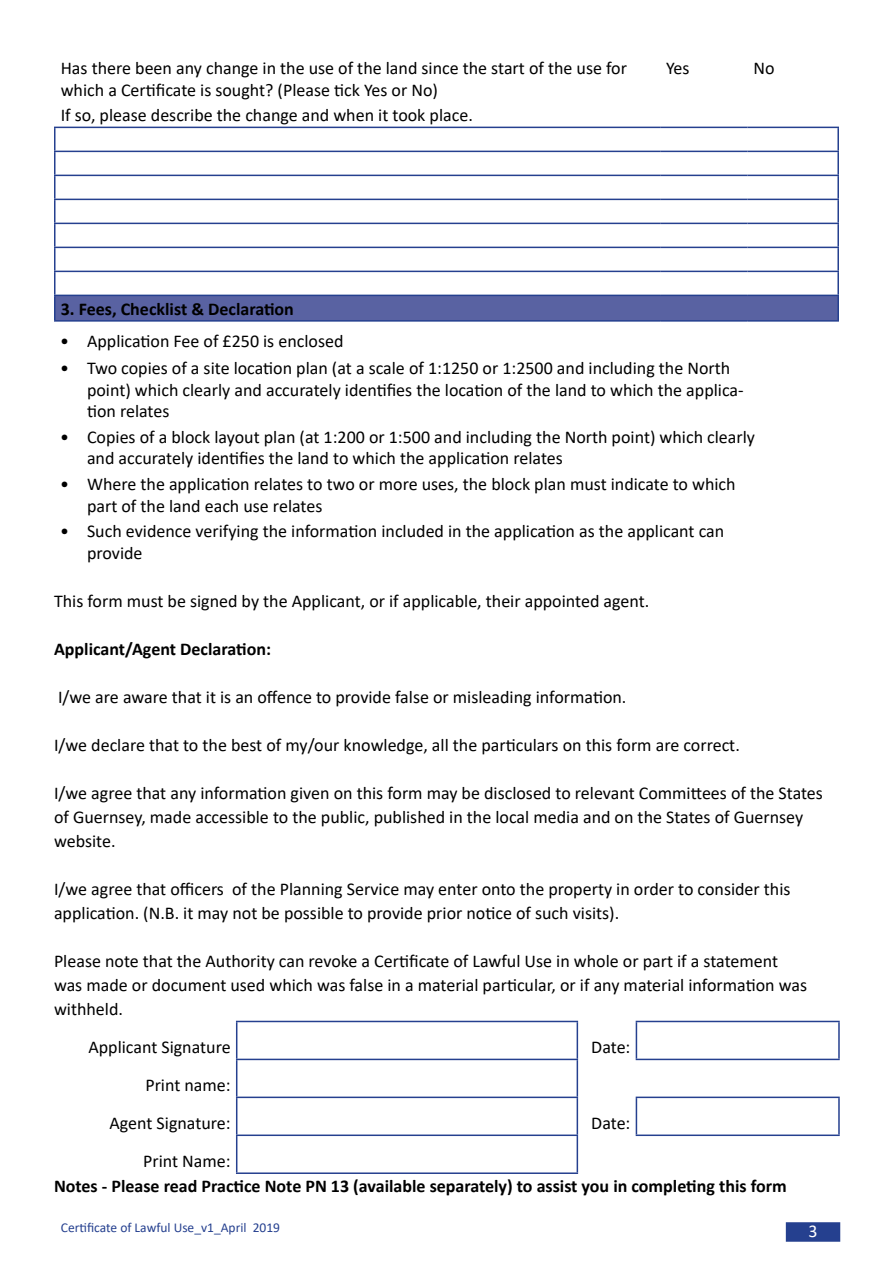
<style>
.page{position:relative;width:893px;height:1263px;background:#fff}
.page>*{position:absolute;margin:0;border:0;box-sizing:border-box;transform-origin:0 0}
.t1{font:18px/21.6px "Calibri";color:#000}
.t2{font:700 18px "Calibri";color:#000}
.t3{font:18px "Calibri";color:#fff}
.t4{font:13.5px "Calibri";color:#25408f}
</style>
<div class="page">
<div style="left:787px;top:1223px;width:52px;height:18px;background:#25408f"></div>
<div style="left:786px;top:1222px;width:54px;height:20px;border:2px solid #25408f"></div>
<div style="left:55px;top:295px;width:783px;height:26px;background:#5962a2"></div>
<hr style="left:54px;top:152px;width:2px;height:23px;background:#25408f">
<hr style="left:837px;top:152px;width:2px;height:23px;background:#25408f">
<hr style="left:54px;top:175px;width:606px;height:1px;background:#25408f">
<hr style="left:54px;top:176px;width:2px;height:23px;background:#25408f">
<hr style="left:660px;top:175px;width:87px;height:1px;background:#25408f">
<hr style="left:747px;top:175px;width:92px;height:1px;background:#25408f">
<hr style="left:837px;top:176px;width:2px;height:23px;background:#25408f">
<hr style="left:54px;top:224px;width:2px;height:23px;background:#25408f">
<hr style="left:837px;top:224px;width:2px;height:23px;background:#25408f">
<hr style="left:54px;top:295px;width:606px;height:1px;background:#25408f">
<hr style="left:660px;top:295px;width:87px;height:1px;background:#25408f">
<hr style="left:747px;top:295px;width:92px;height:1px;background:#25408f">
<hr style="left:54px;top:199px;width:606px;height:1px;background:#25408f">
<hr style="left:54px;top:200px;width:2px;height:23px;background:#25408f">
<hr style="left:660px;top:199px;width:87px;height:1px;background:#25408f">
<hr style="left:747px;top:199px;width:92px;height:1px;background:#25408f">
<hr style="left:837px;top:200px;width:2px;height:23px;background:#25408f">
<hr style="left:54px;top:223px;width:606px;height:1px;background:#25408f">
<hr style="left:660px;top:223px;width:87px;height:1px;background:#25408f">
<hr style="left:747px;top:223px;width:92px;height:1px;background:#25408f">
<hr style="left:54px;top:247px;width:606px;height:1px;background:#25408f">
<hr style="left:54px;top:248px;width:2px;height:23px;background:#25408f">
<hr style="left:660px;top:247px;width:87px;height:1px;background:#25408f">
<hr style="left:747px;top:247px;width:92px;height:1px;background:#25408f">
<hr style="left:837px;top:248px;width:2px;height:23px;background:#25408f">
<hr style="left:54px;top:127px;width:606px;height:1px;background:#25408f">
<hr style="left:660px;top:127px;width:87px;height:1px;background:#25408f">
<hr style="left:747px;top:127px;width:92px;height:1px;background:#25408f">
<hr style="left:54px;top:128px;width:2px;height:23px;background:#25408f">
<hr style="left:837px;top:128px;width:2px;height:23px;background:#25408f">
<hr style="left:54px;top:151px;width:606px;height:1px;background:#25408f">
<hr style="left:660px;top:151px;width:87px;height:1px;background:#25408f">
<hr style="left:747px;top:151px;width:92px;height:1px;background:#25408f">
<hr style="left:54px;top:271px;width:606px;height:1px;background:#25408f">
<hr style="left:54px;top:272px;width:2px;height:23px;background:#25408f">
<hr style="left:660px;top:271px;width:87px;height:1px;background:#25408f">
<hr style="left:747px;top:271px;width:92px;height:1px;background:#25408f">
<hr style="left:837px;top:272px;width:2px;height:23px;background:#25408f">
<hr style="left:54px;top:296px;width:2px;height:24px;background:#25408f">
<hr style="left:837px;top:296px;width:2px;height:24px;background:#25408f">
<hr style="left:54px;top:320px;width:606px;height:2px;background:#25408f">
<hr style="left:660px;top:320px;width:87px;height:2px;background:#25408f">
<hr style="left:747px;top:320px;width:92px;height:2px;background:#25408f">
<hr style="left:236px;top:1021px;width:342px;height:1px;background:#25408f">
<hr style="left:236px;top:1022px;width:1px;height:37px;background:#25408f">
<hr style="left:577px;top:1022px;width:1px;height:37px;background:#25408f">
<hr style="left:236px;top:1059px;width:342px;height:1px;background:#25408f">
<hr style="left:236px;top:1060px;width:1px;height:36px;background:#25408f">
<hr style="left:577px;top:1060px;width:1px;height:36px;background:#25408f">
<hr style="left:236px;top:1096px;width:342px;height:2px;background:#25408f">
<hr style="left:236px;top:1098px;width:1px;height:36px;background:#25408f">
<hr style="left:577px;top:1098px;width:1px;height:36px;background:#25408f">
<hr style="left:236px;top:1134px;width:342px;height:2px;background:#25408f">
<hr style="left:236px;top:1136px;width:1px;height:36px;background:#25408f">
<hr style="left:577px;top:1136px;width:1px;height:36px;background:#25408f">
<hr style="left:236px;top:1172px;width:342px;height:2px;background:#25408f">
<hr style="left:636px;top:1021px;width:204px;height:1px;background:#25408f">
<hr style="left:636px;top:1022px;width:1px;height:37px;background:#25408f">
<hr style="left:838px;top:1022px;width:2px;height:37px;background:#25408f">
<hr style="left:636px;top:1059px;width:204px;height:1px;background:#25408f">
<hr style="left:636px;top:1096px;width:204px;height:2px;background:#25408f">
<hr style="left:636px;top:1134px;width:204px;height:2px;background:#25408f">
<hr style="left:636px;top:1098px;width:1px;height:36px;background:#25408f">
<hr style="left:838px;top:1098px;width:2px;height:36px;background:#25408f">
<p class="t1" style="left:61px;top:57px;width:568px">Has there been any change in the use of the land since the start of the use for which a Certificate is sought? (Please tick Yes or No)</p>
<p class="t1" style="left:666px;top:57px;width:25px">Yes</p>
<p class="t1" style="left:753px;top:57px;width:23px">No</p>
<p class="t1" style="left:61px;top:104px;width:414px">If so, please describe the change and when it took place.</p>
<p class="t2" style="left:61px;top:296px;width:235px">3. Fees, Checklist &amp; Declaration</p>
<p class="t1" style="left:60px;top:330px;width:285px">• Application Fee of £250 is enclosed</p>
<p class="t1" style="left:87px;top:357px;width:658px;text-indent:-27px">• Two copies of a site location plan (at a scale of 1:1250 or 1:2500 and including the North point) which clearly and accurately identifies the location of the land to which the applica&shy;tion relates</p>
<p class="t1" style="left:87px;top:426px;width:669px;text-indent:-27px">• Copies of a block layout plan (at 1:200 or 1:500 and including the North point) which clearly and accurately identifies the land to which the application relates</p>
<p class="t1" style="left:87px;top:473px;width:650px;text-indent:-27px">• Where the application relates to two or more uses, the block plan must indicate to which part of the land each use relates</p>
<p class="t1" style="left:87px;top:520px;width:639px;text-indent:-27px">• Such evidence verifying the information included in the application as the applicant can provide</p>
<p class="t1" style="left:54px;top:589px;width:597px">This form must be signed by the Applicant, or if applicable, their appointed agent.</p>
<p class="t2" style="left:54px;top:636px;width:218px">Applicant/Agent Declaration:</p>
<p class="t1" style="left:58px;top:685px;width:570px">I/we are aware that it is an offence to provide false or misleading information.</p>
<p class="t1" style="left:54px;top:733px;width:687px">I/we declare that to the best of my/our knowledge, all the particulars on this form are correct.</p>
<p class="t1" style="left:54px;top:780px;width:770px;line-height:24px">I/we agree that any information given on this form may be disclosed to relevant Committees of the States of Guernsey, made accessible to the public, published in the local media and on the States of Guernsey website.</p>
<p class="t1" style="left:54px;top:876px;width:738px;line-height:24px">I/we agree that officers of the Planning Service may enter onto the property in order to consider this application. (N.B. it may not be possible to provide prior notice of such visits).</p>
<p class="t1" style="left:54px;top:948px;width:755px;line-height:24px">Please note that the Authority can revoke a Certificate of Lawful Use in whole or part if a statement was made or document used which was false in a material particular, or if any material information was withheld.</p>
<p class="t1" style="left:88px;top:1036px;width:144px">Applicant Signature</p>
<p class="t1" style="left:591px;top:1036px;width:41px">Date:</p>
<p class="t1" style="left:110px;top:1066px;width:123px;line-height:38px;text-align:right">Print name:<br>Agent Signature:</p>
<p class="t1" style="left:591px;top:1112px;width:41px">Date:</p>
<p class="t1" style="left:143px;top:1150px;width:89px">Print Name:</p>
<p class="t2" style="left:54px;top:1173px;width:734px">Notes - Please read Practice Note PN 13 (available separately) to assist you in completing this form</p>
<p class="t4" style="left:61px;top:1218px;width:221px">Certificate of Lawful Use_v1_April 2019</p>
<p class="t3" style="left:808px;top:1219px;width:11px">3</p>
</div>
